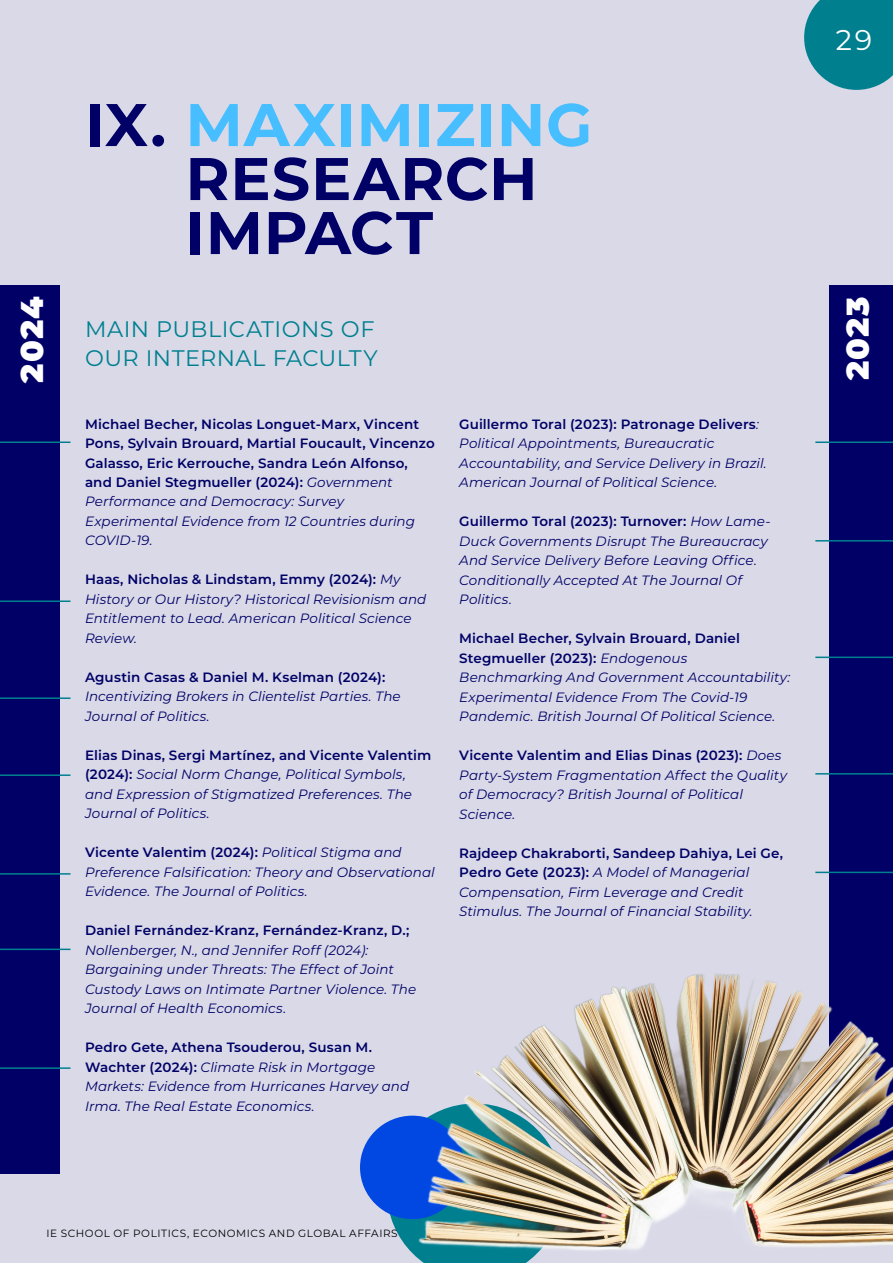
<style>
.page{position:relative;width:893px;height:1263px;background:#d9d9e8}
.page>*{position:absolute;margin:0;border:0;box-sizing:border-box;transform-origin:0 0}
.t1{font:700 60px/54px "Montserrat";letter-spacing:.015em;color:#006}
.t2{font:900 31.5px "Montserrat";color:#fff}
.t3{font:28.5px "Montserrat";color:#fff}
.t4{font:22.5px/28.5px "Montserrat";letter-spacing:.02em;color:#00808f}
.t5{font:italic 13.5px/19.5px "Montserrat";letter-spacing:.005em;color:#006}
.t6{font:600 13.5px/19.5px "Montserrat";letter-spacing:.01em;color:#006}
.t7{font:10.5px "Montserrat";letter-spacing:.055em;color:#000}
.s1{color:#46beff}
.s2{font-weight:400;font-style:italic}
.s3{font-weight:600;font-style:normal}
</style>
<div class="page">
<div style="left:0;top:285px;width:59px;height:889px;background:#006"></div>
<div style="left:830px;top:285px;width:63px;height:889px;background:#006"></div>
<hr style="left:0;top:441px;width:71px;height:2px;background:#00808f">
<hr style="left:815px;top:441px;width:78px;height:2px;background:#00808f">
<hr style="left:815px;top:540px;width:78px;height:2px;background:#00808f">
<hr style="left:815px;top:656px;width:78px;height:2px;background:#00808f">
<hr style="left:815px;top:773px;width:78px;height:1px;background:#00808f">
<hr style="left:0;top:600px;width:71px;height:2px;background:#00808f">
<hr style="left:0;top:697px;width:71px;height:2px;background:#00808f">
<hr style="left:0;top:774px;width:71px;height:2px;background:#00808f">
<hr style="left:0;top:873px;width:71px;height:2px;background:#00808f">
<hr style="left:0;top:948px;width:71px;height:2px;background:#00808f">
<hr style="left:0;top:1067px;width:71px;height:2px;background:#00808f">
<svg style="left:387px;top:1103px;width:14px;height:160px"></svg>
<div style="left:360px;top:1116px;width:105px;height:103px;background:#0048e1;border-radius:50%"></div>
<svg style="left:804px;top:0;width:89px;height:90px;background:#1a8a99"></svg>
<img style="left:401px;top:857px;width:492px;height:406px">
<h1 class="t1" style="left:185px;top:95px;width:408px;text-indent:-100px">IX. <span class="s1">MAXIMIZING<br></span>RESEARCH<br>IMPACT</h1>
<h3 class="t3" style="left:836px;top:20px;width:38px">29</h3>
<h2 class="t2" style="left:8px;top:383px;width:87px;rotate:-90deg">2024</h2>
<h2 class="t2" style="left:834px;top:380px;width:85px;rotate:-90deg">2023</h2>
<h3 class="t4" style="left:85px;top:314px;width:294px">MAIN PUBLICATIONS OF<br>OUR INTERNAL FACULTY</h3>
<p class="t6" style="left:85px;top:413px;width:351px">Michael Becher, Nicolas Longuet-Marx, Vincent Pons, Sylvain Brouard, Martial Foucault, Vincenzo Galasso, Eric Kerrouche, Sandra León Alfonso, and Daniel Stegmueller (2024): <span class="s2">Government Performance and Democracy: Survey Experimental Evidence from 12 Countries during COVID-19.</span></p>
<p class="t5" style="left:85px;top:569px;width:343px"><span class="s3">Haas, Nicholas &amp; Lindstam, Emmy (2024):</span> My History or Our History? Historical Revisionism and Entitlement to Lead. American Political Science Review.</p>
<p class="t6" style="left:85px;top:667px;width:302px">Agustin Casas &amp; Daniel M. Kselman (2024):</p>
<p class="t5" style="left:85px;top:686px;width:317px">Incentivizing Brokers in Clientelist Parties. The<br>Journal of Politics.</p>
<p class="t5" style="left:85px;top:745px;width:348px"><span class="s3">Elias Dinas, Sergi Martínez, and Vicente Valentim (2024):</span> Social Norm Change, Political Symbols, and Expression of Stigmatized Preferences. The Journal of Politics.</p>
<p class="t5" style="left:85px;top:842px;width:351px"><span class="s3">Vicente Valentim (2024):</span> Political Stigma and<br>Preference Falsification: Theory and Observational<br>Evidence. The Journal of Politics.</p>
<p class="t6" style="left:85px;top:920px;width:326px">Daniel Fernández-Kranz, Fernández-Kranz, D.;</p>
<p class="t5" style="left:85px;top:940px;width:333px">Nollenberger, N., and Jennifer Roff (2024):<br>Bargaining under Threats: The Effect of Joint Custody Laws on Intimate Partner Violence. The Journal of Health Economics.</p>
<p class="t5" style="left:85px;top:1037px;width:326px"><span class="s3">Pedro Gete, Athena Tsouderou, Susan M.<br>Wachter (2024):</span> Climate Risk in Mortgage Markets: Evidence from Hurricanes Harvey and Irma. The Real Estate Economics.</p>
<p class="t5" style="left:459px;top:413px;width:309px"><span class="s3">Guillermo Toral (2023): Patronage Delivers</span>:<br>Political Appointments, Bureaucratic Accountability, and Service Delivery in Brazil.<br>American Journal of Political Science.</p>
<p class="t5" style="left:459px;top:511px;width:313px"><span class="s3">Guillermo Toral (2023): Turnover:</span> How Lame-Duck Governments Disrupt The Bureaucracy And Service Delivery Before Leaving Office.<br>Conditionally Accepted At The Journal Of Politics.</p>
<p class="t5" style="left:459px;top:628px;width:333px"><span class="s3">Michael Becher, Sylvain Brouard, Daniel Stegmueller (2023):</span> Endogenous Benchmarking And Government Accountability:<br>Experimental Evidence From The Covid-19<br>Pandemic. British Journal Of Political Science.</p>
<p class="t5" style="left:459px;top:745px;width:329px"><span class="s3">Vicente Valentim and Elias Dinas (2023):</span> Does Party-System Fragmentation Affect the Quality of Democracy? British Journal of Political Science.</p>
<p class="t5" style="left:459px;top:842px;width:325px"><span class="s3">Rajdeep Chakraborti, Sandeep Dahiya, Lei Ge, Pedro Gete (2023):</span> A Model of Managerial Compensation, Firm Leverage and Credit Stimulus. The Journal of Financial Stability.</p>
<p class="t7" style="left:46px;top:1226px;width:353px">IE SCHOOL OF POLITICS, ECONOMICS AND GLOBAL AFFAIRS</p>
</div>
